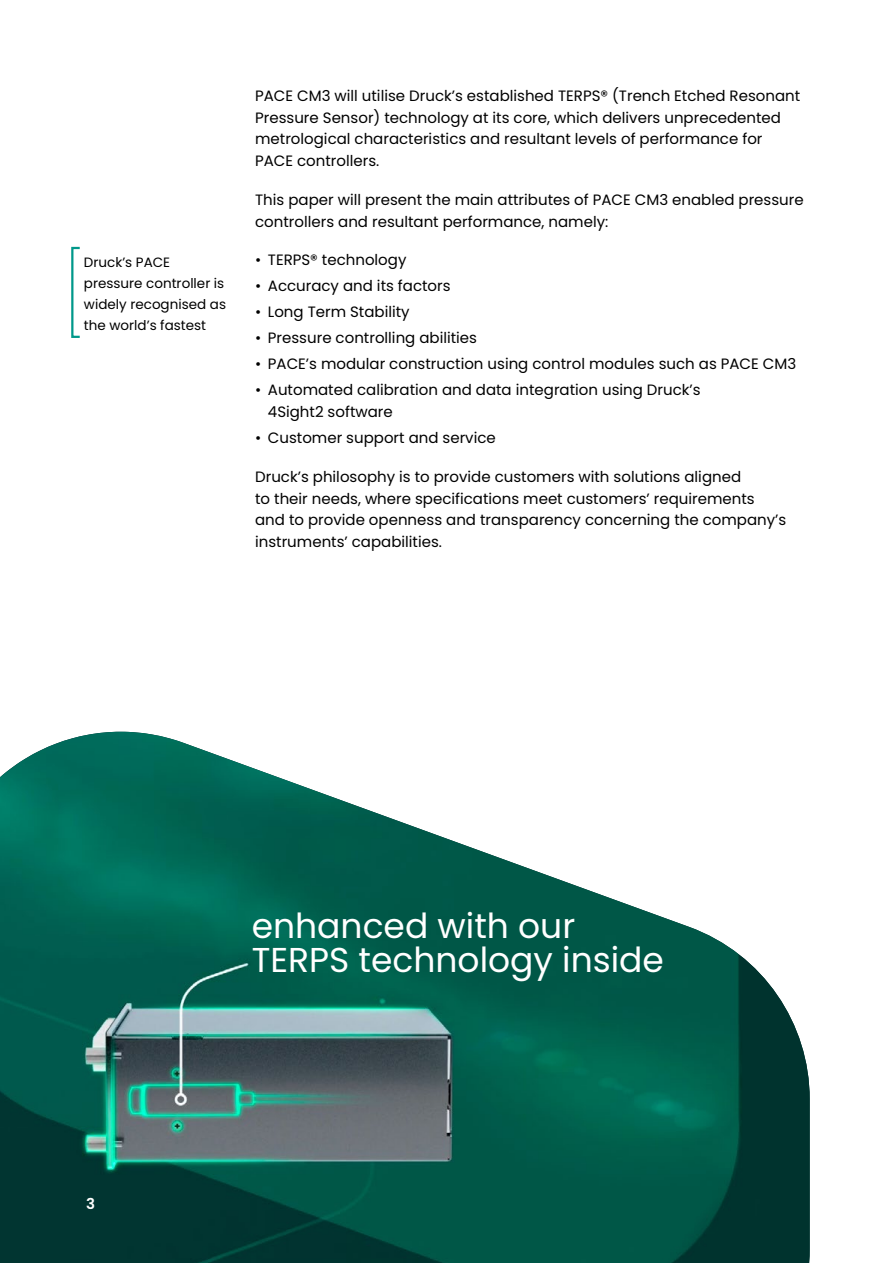
<style>
.page{position:relative;width:893px;height:1263px;background:#fff}
.page>*{position:absolute;margin:0;border:0;box-sizing:border-box;transform-origin:0 0}
.t1{font:34.5px/34.5px "Poppins";color:#fff}
.Body{font:15px/21.8px "Poppins";color:#000}
.t2{font:600 15px "Poppins";color:#fff}
.Body-2{font:13.5px/21px "Poppins";color:#000}
</style>
<div class="page">
<div style="left:71px;top:247px;width:10px;height:91px;border:2px solid #00988a"></div>
<img style="left:0;top:732px;width:810px;height:531px">
<p class="Body-2" style="left:84px;top:251px;width:144px">Druck’s PACE pressure controller is widely recognised as the world’s fastest</p>
<p class="Body" style="left:255px;top:85px;width:547px">PACE CM3 will utilise Druck’s established TERPS® (Trench Etched Resonant Pressure Sensor) technology at its core, which delivers unprecedented metrological characteristics and resultant levels of performance for PACE controllers.</p>
<p class="Body" style="left:255px;top:189px;width:550px">This paper will present the main attributes of PACE CM3 enabled pressure controllers and resultant performance, namely:</p>
<h3 class="Body" style="left:255px;top:249px;width:153px">• TERPS® technology</h3>
<h3 class="Body" style="left:255px;top:275px;width:197px">• Accuracy and its factors</h3>
<h3 class="Body" style="left:255px;top:301px;width:156px">• Long Term Stability</h3>
<h3 class="Body" style="left:255px;top:327px;width:223px">• Pressure controlling abilities</h3>
<h3 class="Body" style="left:255px;top:353px;width:543px">• PACE’s modular construction using control modules such as PACE CM3</h3>
<h3 class="Body" style="left:268px;top:379px;width:434px;text-indent:-13px">• Automated calibration and data integration using Druck’s<br>4Sight2 software</h3>
<h3 class="Body" style="left:255px;top:427px;width:242px">• Customer support and service</h3>
<h3 class="Body" style="left:255px;top:466px;width:533px">Druck’s philosophy is to provide customers with solutions aligned<br>to their needs, where specifications meet customers’ requirements and to provide openness and transparency concerning the company’s instruments’ capabilities.</h3>
<p class="t2" style="left:86px;top:1195px;width:10px">3</p>
<h2 class="t1" style="left:252px;top:908px;width:414px">enhanced with our<br>TERPS technology inside</h2>
</div>
